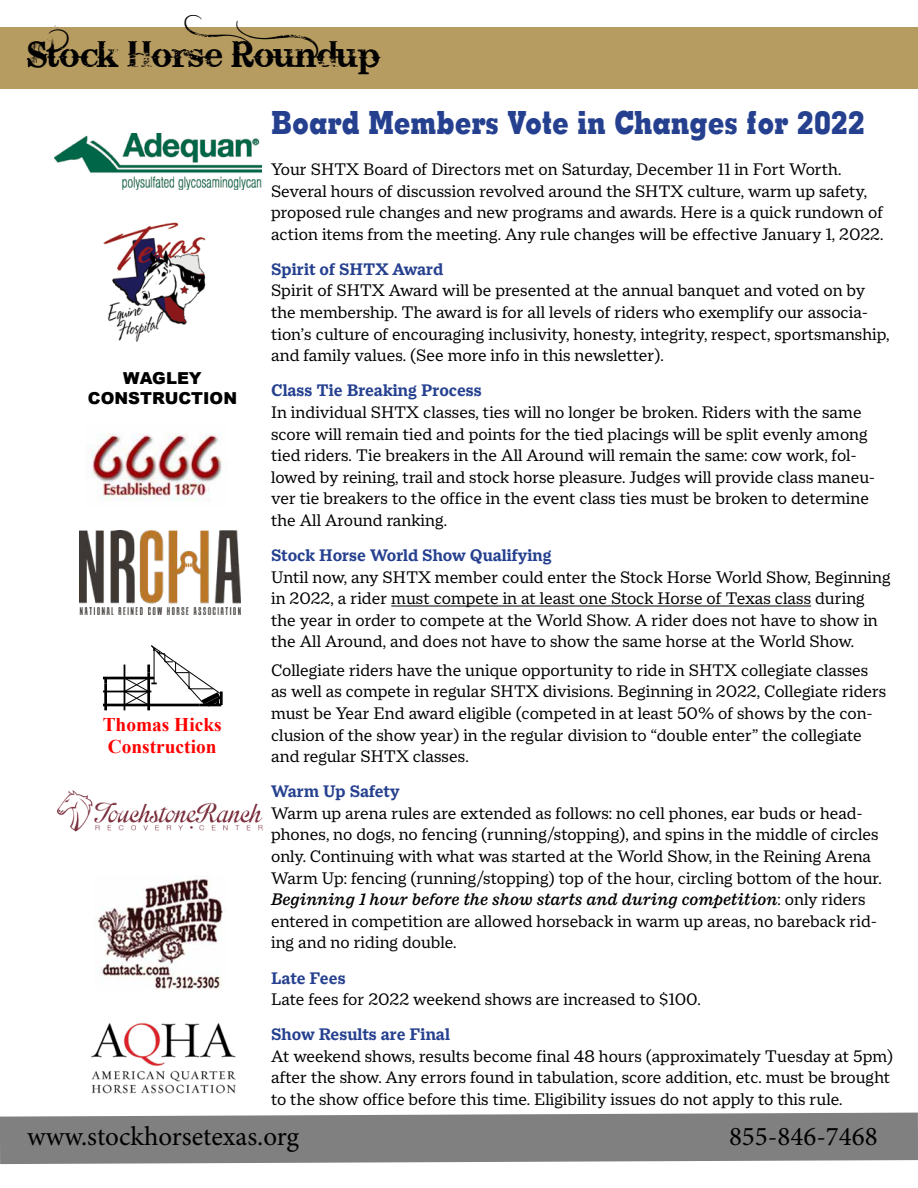
<style>
.page{position:relative;width:918px;height:1188px;background:#fff}
.page>*{position:absolute;margin:0;border:0;box-sizing:border-box;transform-origin:0 0}
.t1{font:36px "Bleeding Cowboys";color:#000}
.t2{font:800 31.8px "Memphis";color:#25408f;scale:.8 1}
.t3{font:27px "Minion Pro";color:#000}
.t4{font:700 19.35px/22.4px "Times New Roman";color:#f00}
.t5{font:18px/21.6px "Macklin Text";color:#000}
.t6{font:700 18px "Macklin Text";color:#25408f}
.t7{font:900 16.5px/19.8px "Arial";color:#000;text-align:center}
.s1{font-weight:500;font-style:italic}
</style>
<div class="page">
<div style="left:0;top:27px;width:918px;height:62px;background:#b79c62"></div>
<svg style="left:0;top:1113px;width:918px;height:51px;background:#888"></svg>
<img style="left:103px;top:222px;width:103px;height:120px">
<img style="left:88px;top:433px;width:134px;height:68px">
<hr style="left:103px;top:704px;width:97px;height:2px;background:#000">
<hr style="left:104px;top:683px;width:3px;height:27px;background:#000">
<svg style="left:103px;top:679px;width:4px;height:4px"></svg>
<hr style="left:103px;top:677px;width:51px;height:2px;background:#000">
<hr style="left:103px;top:691px;width:48px;height:1px;background:#000">
<svg style="left:123px;top:645px;width:100px;height:65px"></svg>
<img style="left:91px;top:1023px;width:145px;height:71px">
<img style="left:57px;top:790px;width:206px;height:42px">
<img style="left:98px;top:876px;width:129px;height:113px">
<img style="left:54px;top:134px;width:207px;height:55px">
<hr style="left:391px;top:606px;width:420px;height:1px;background:#000">
<img style="left:80px;top:530px;width:160px;height:85px">
<h1 class="t1" style="left:27px;top:33px;width:354px">Stock Horse Roundup</h1>
<p class="t7" style="left:88px;top:368px;width:151px">WAGLEY<br>CONSTRUCTION</p>
<p class="t4" style="left:103px;top:712px;width:121px">Thomas Hicks<br>Construction</p>
<h2 class="t2" style="left:271px;top:102px;width:744px">Board Members Vote in Changes for 2022</h2>
<p class="t5" style="left:271px;top:158px;width:614px">Your SHTX Board of Directors met on Saturday, December 11 in Fort Worth.<br>Several hours of discussion revolved around the SHTX culture, warm up safety, proposed rule changes and new programs and awards. Here is a quick rundown of action items from the meeting. Any rule changes will be effective January 1, 2022.</p>
<p class="t6" style="left:271px;top:259px;width:174px">Spirit of SHTX Award</p>
<p class="t5" style="left:271px;top:280px;width:620px">Spirit of SHTX Award will be presented at the annual banquet and voted on by the membership. The award is for all levels of riders who exemplify our associa&shy;tion’s culture of encouraging inclusivity, honesty, integrity, respect, sportsmanship, and family values. (See more info in this newsletter).</p>
<p class="t6" style="left:271px;top:380px;width:212px">Class Tie Breaking Process</p>
<p class="t5" style="left:271px;top:401px;width:605px">In individual SHTX classes, ties will no longer be broken. Riders with the same score will remain tied and points for the tied placings will be split evenly among tied riders. Tie breakers in the All Around will remain the same: cow work, fol&shy;lowed by reining, trail and stock horse pleasure. Judges will provide class maneu&shy;ver tie breakers to the office in the event class ties must be broken to determine the All Around ranking.</p>
<p class="t6" style="left:271px;top:545px;width:282px">Stock Horse World Show Qualifying</p>
<p class="t5" style="left:271px;top:566px;width:621px">Until now, any SHTX member could enter the Stock Horse World Show, Beginning in 2022, a rider must compete in at least one Stock Horse of Texas class during the year in order to compete at the World Show. A rider does not have to show in the All Around, and does not have to show the same horse at the World Show.</p>
<p class="t5" style="left:271px;top:659px;width:617px">Collegiate riders have the unique opportunity to ride in SHTX collegiate classes as well as compete in regular SHTX divisions. Beginning in 2022, Collegiate riders must be Year End award eligible (competed in at least 50% of shows by the con&shy;clusion of the show year) in the regular division to “double enter” the collegiate and regular SHTX classes.</p>
<p class="t6" style="left:271px;top:781px;width:130px">Warm Up Safety</p>
<p class="t5" style="left:271px;top:802px;width:612px">Warm up arena rules are extended as follows: no cell phones, ear buds or head&shy;phones, no dogs, no fencing (running/stopping), and spins in the middle of circles only. Continuing with what was started at the World Show, in the Reining Arena Warm Up: fencing (running/stopping) top of the hour, circling bottom of the hour.<br><span class="s1">Beginning 1 hour before the show starts and during competition</span>: only riders entered in competition are allowed horseback in warm up areas, no bareback rid&shy;ing and no riding double.</p>
<p class="t6" style="left:271px;top:967px;width:76px">Late Fees</p>
<p class="t5" style="left:271px;top:988px;width:431px">Late fees for 2022 weekend shows are increased to $100.</p>
<p class="t6" style="left:271px;top:1024px;width:180px">Show Results are Final</p>
<p class="t5" style="left:271px;top:1045px;width:624px">At weekend shows, results become final 48 hours (approximately Tuesday at 5pm) after the show. Any errors found in tabulation, score addition, etc. must be brought to the show office before this time. Eligibility issues do not apply to this rule.</p>
<h3 class="t3" style="left:27px;top:1118px;width:274px">www.stockhorsetexas.org</h3>
<h3 class="t3" style="left:729px;top:1118px;width:150px">855-846-7468</h3>
</div>
